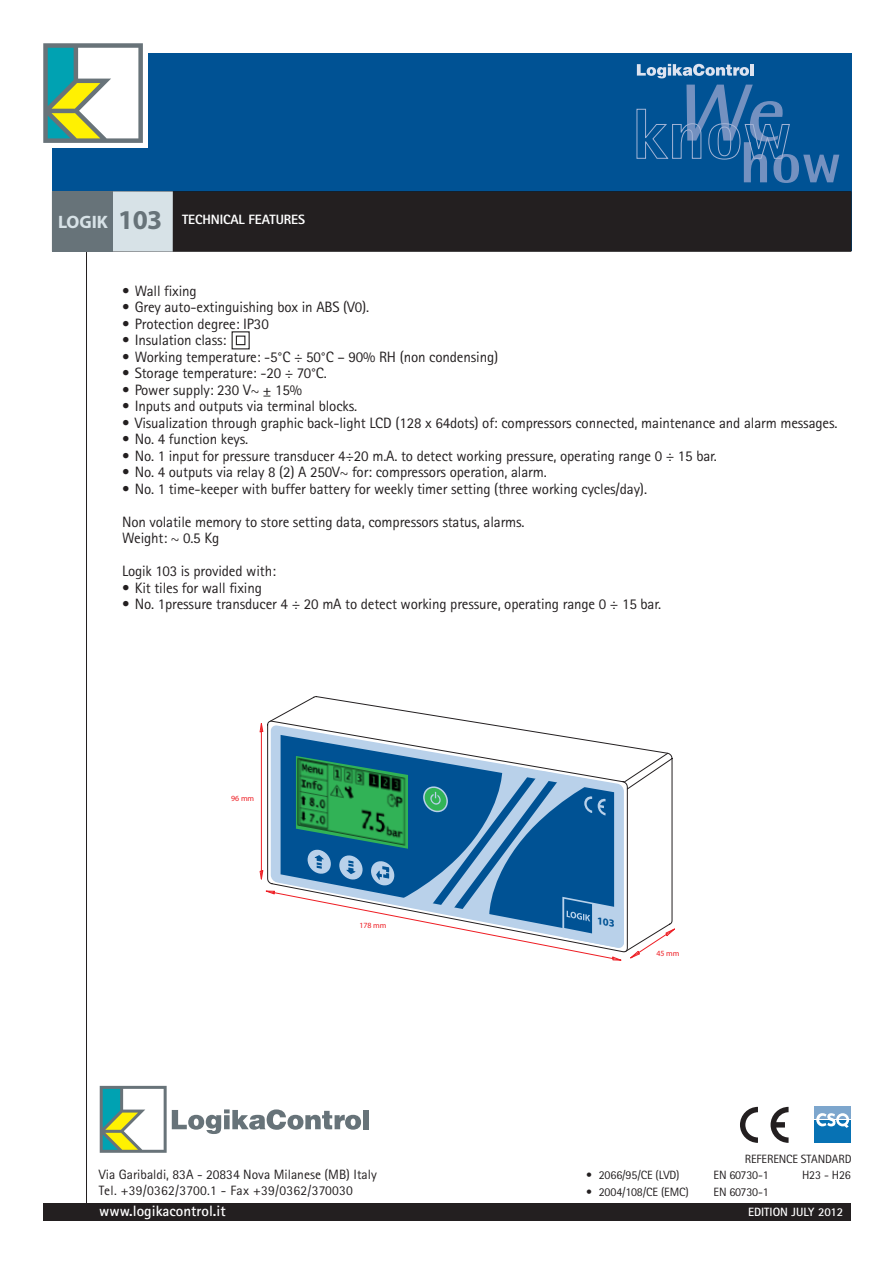
<style>
.page{position:relative;width:893px;height:1263px;background:#fff}
.page>*{position:absolute;margin:0;border:0;box-sizing:border-box;transform-origin:0 0}
.t1{font:700 27.3px "Myriad";color:#677379}
.t2{font:700 18px "Myriad";color:#d7e2e7}
.t3{font:15px/16.5px "Rotis Sans Serif";letter-spacing:-.01em;color:#231f20}
.t4{font:700 15px "Rotis Sans Serif";color:#fff}
.t5{font:13.5px/16.2px "Rotis Sans Serif";color:#231f20}
.t6{font:800 13.5px "Rotis Sans Serif";letter-spacing:-.01em;color:#fff}
.t7{font:12px "Rotis Sans Serif";letter-spacing:-.01em;color:#231f20}
.t8{font:700 12px "Rotis Sans Serif";color:#fff}
.t9{font:7.95px "Myriad";color:#ee1d23}
</style>
<div class="page">
<div style="left:52px;top:53px;width:799px;height:197px;background:#005294"></div>
<svg style="left:636px;top:85px;width:203px;height:98px"></svg>
<svg style="left:637px;top:64px;width:112px;height:14px"></svg>
<hr style="left:750px;top:64px;width:4px;height:12px;background:#dde3f0">
<div style="left:44px;top:1203px;width:807px;height:18px;background:#231f20"></div>
<div style="left:43px;top:43px;width:105px;height:105px;background:#fff"></div>
<svg style="left:740px;top:1107px;width:18px;height:36px"></svg>
<svg style="left:771px;top:1107px;width:18px;height:36px"></svg>
<div style="left:363px;top:1110px;width:6px;height:19px;background:#677379"></div>
<hr style="left:86px;top:192px;width:1px;height:1015px;background:#231f20">
<svg style="left:43px;top:43px;width:100px;height:100px"></svg>
<svg style="left:100px;top:1086px;width:261px;height:67px"></svg>
<div style="left:814px;top:1106px;width:37px;height:13px;background:#7da6cd"></div>
<div style="left:814px;top:1120px;width:37px;height:23px;background:#0772b4"></div>
<svg style="left:816px;top:1113px;width:33px;height:15px"></svg>
<div style="left:173px;top:191px;width:678px;height:61px;background:#231f20"></div>
<div style="left:112px;top:191px;width:61px;height:61px;background:#d7e2e7"></div>
<div style="left:52px;top:191px;width:60px;height:61px;background:#677379"></div>
<div style="left:236px;top:336px;width:9px;height:9px;border:1px solid #231f20"></div>
<svg style="left:269px;top:696px;width:394px;height:56px"></svg>
<svg style="left:259px;top:723px;width:4px;height:10px"></svg>
<hr style="left:261px;top:723px;width:1px;height:156px;background:#ee1d23">
<svg style="left:271px;top:725px;width:353px;height:27px"></svg>
<svg style="left:281px;top:735px;width:333px;height:17px"></svg>
<svg style="left:259px;top:752px;width:416px;height:209px"></svg>
<h1 class="t1" style="left:118px;top:206px;width:46px">103</h1>
<p class="t2" style="left:58px;top:213px;width:51px">LOGIK</p>
<p class="t6" style="left:182px;top:211px;width:124px">TECHNICAL FEATURES</p>
<p class="t3" style="left:122px;top:282px;width:76px">• Wall fixing</p>
<p class="t3" style="left:122px;top:299px;width:249px">• Grey auto-extinguishing box in ABS (V0).</p>
<p class="t3" style="left:122px;top:315px;width:148px">• Protection degree: IP30</p>
<p class="t3" style="left:122px;top:332px;width:106px">• Insulation class:</p>
<p class="t3" style="left:122px;top:348px;width:378px">• Working temperature: -5°C ÷ 50°C – 90% RH (non condensing)</p>
<p class="t3" style="left:122px;top:365px;width:206px">• Storage temperature: -20 ÷ 70°C.</p>
<p class="t3" style="left:122px;top:381px;width:181px">• Power supply: 230 V~ ± 15%</p>
<p class="t3" style="left:122px;top:398px;width:237px">• Inputs and outputs via terminal blocks.</p>
<p class="t3" style="left:122px;top:414px;width:717px">• Visualization through graphic back-light LCD (128 x 64dots) of: compressors connected, maintenance and alarm messages.</p>
<p class="t3" style="left:122px;top:431px;width:128px">• No. 4 function keys.</p>
<p class="t3" style="left:122px;top:447px;width:596px">• No. 1 input for pressure transducer 4÷20 m.A. to detect working pressure, operating range 0 ÷ 15 bar.</p>
<p class="t3" style="left:122px;top:464px;width:426px">• No. 4 outputs via relay 8 (2) A 250V~ for: compressors operation, alarm.</p>
<p class="t3" style="left:122px;top:480px;width:526px">• No. 1 time-keeper with buffer battery for weekly timer setting (three working cycles/day).</p>
<p class="t3" style="left:122px;top:513px;width:404px">Non volatile memory to store setting data, compressors status, alarms.<br>Weight: ~ 0.5 Kg</p>
<p class="t3" style="left:122px;top:563px;width:155px">Logik 103 is provided with:</p>
<p class="t3" style="left:122px;top:579px;width:141px">• Kit tiles for wall fixing</p>
<p class="t3" style="left:122px;top:596px;width:541px">• No. 1pressure transducer 4 ÷ 20 mA to detect working pressure, operating range 0 ÷ 15 bar.</p>
<p class="t9" style="left:231px;top:794px;width:25px">96 mm</p>
<p class="t9" style="left:359px;top:921px;width:29px">178 mm</p>
<p class="t9" style="left:656px;top:949px;width:25px">45 mm</p>
<p class="t7" style="left:745px;top:1152px;width:108px">REFERENCE STANDARD</p>
<p class="t5" style="left:99px;top:1166px;width:279px">Via Garibaldi, 83A - 20834 Nova Milanese (MB) Italy<br>Tel. +39/0362/3700.1 - Fax +39/0362/370030</p>
<p class="t4" style="left:99px;top:1202px;width:128px">www.logikacontrol.it</p>
<p class="t8" style="left:748px;top:1205px;width:97px">EDITION JULY 2012</p>
<p class="t7" style="left:586px;top:1168px;width:95px">• 2066/95/CE (LVD)</p>
<p class="t7" style="left:713px;top:1168px;width:57px">EN 60730-1</p>
<p class="t7" style="left:802px;top:1168px;width:50px">H23 - H26</p>
<p class="t7" style="left:586px;top:1185px;width:104px">• 2004/108/CE (EMC)</p>
<p class="t7" style="left:713px;top:1185px;width:57px">EN 60730-1</p>
</div>
